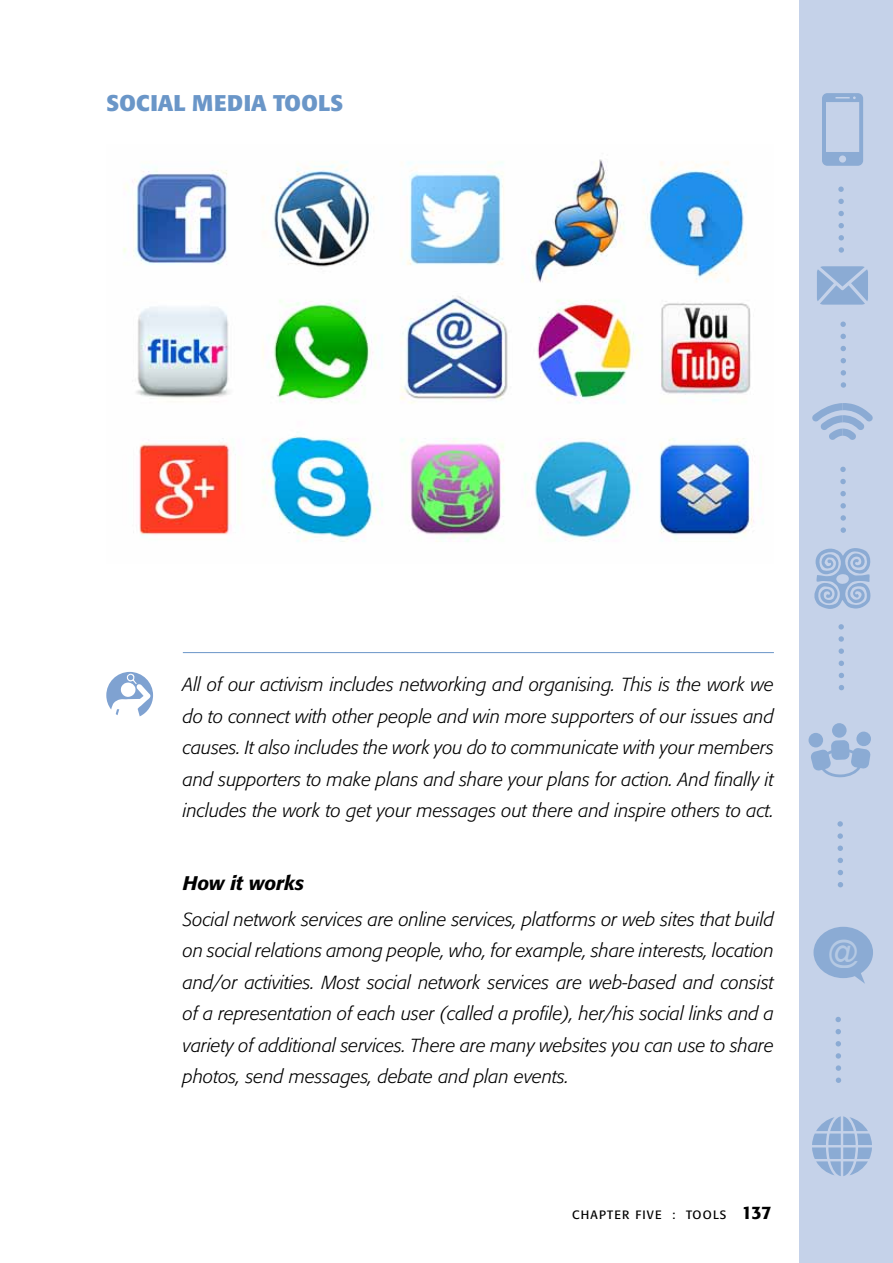
<style>
.page{position:relative;width:893px;height:1263px;background:#fff}
.page>*{position:absolute;margin:0;border:0;box-sizing:border-box;transform-origin:0 0}
.t1{font:30.45px "Arial";color:#fff}
.t2{font:700 22.5px "Formata";letter-spacing:.02em;color:#6a96c8}
.t3{font:italic 500 19.5px "Formata";color:#000}
.t4{font:italic 300 18.75px/31.5px "Formata";color:#000;text-align:justify}
.t5{font:500 18px "Formata";color:#000}
.t6{font:12px "Formata";letter-spacing:.1em;color:#000}
</style>
<div class="page">
<div style="left:799px;top:0;width:94px;height:1263px;background:#c5d2e9"></div>
<svg style="left:822px;top:93px;width:41px;height:73px"></svg>
<svg style="left:817px;top:266px;width:51px;height:39px"></svg>
<svg style="left:812px;top:403px;width:61px;height:37px"></svg>
<div style="left:832px;top:723px;width:15px;height:15px;background:#8babd4;border-radius:50%"></div>
<div style="left:808px;top:733px;width:15px;height:15px;background:#8babd4;border-radius:50%"></div>
<svg style="left:810px;top:740px;width:61px;height:37px"></svg>
<div style="left:856px;top:731px;width:15px;height:15px;background:#8babd4;border-radius:50%"></div>
<svg style="left:813px;top:927px;width:60px;height:57px"></svg>
<svg style="left:812px;top:1116px;width:60px;height:60px"></svg>
<svg style="left:838px;top:186px;width:6px;height:6px"></svg>
<svg style="left:838px;top:199px;width:6px;height:5px"></svg>
<svg style="left:838px;top:211px;width:6px;height:5px"></svg>
<svg style="left:838px;top:223px;width:6px;height:5px"></svg>
<svg style="left:838px;top:235px;width:6px;height:6px"></svg>
<svg style="left:839px;top:247px;width:5px;height:6px"></svg>
<svg style="left:840px;top:321px;width:6px;height:6px"></svg>
<svg style="left:840px;top:334px;width:6px;height:5px"></svg>
<svg style="left:840px;top:346px;width:6px;height:5px"></svg>
<svg style="left:841px;top:358px;width:5px;height:5px"></svg>
<svg style="left:841px;top:370px;width:5px;height:6px"></svg>
<svg style="left:841px;top:382px;width:5px;height:6px"></svg>
<svg style="left:840px;top:467px;width:6px;height:5px"></svg>
<svg style="left:840px;top:479px;width:6px;height:5px"></svg>
<svg style="left:840px;top:491px;width:6px;height:5px"></svg>
<svg style="left:840px;top:503px;width:6px;height:5px"></svg>
<svg style="left:840px;top:515px;width:6px;height:6px"></svg>
<svg style="left:841px;top:527px;width:5px;height:6px"></svg>
<svg style="left:838px;top:624px;width:6px;height:5px"></svg>
<svg style="left:838px;top:636px;width:6px;height:6px"></svg>
<svg style="left:839px;top:648px;width:5px;height:6px"></svg>
<svg style="left:839px;top:661px;width:5px;height:5px"></svg>
<svg style="left:839px;top:673px;width:5px;height:5px"></svg>
<svg style="left:839px;top:685px;width:5px;height:5px"></svg>
<svg style="left:837px;top:821px;width:6px;height:6px"></svg>
<svg style="left:837px;top:833px;width:6px;height:6px"></svg>
<svg style="left:838px;top:845px;width:5px;height:6px"></svg>
<svg style="left:838px;top:858px;width:5px;height:5px"></svg>
<svg style="left:838px;top:870px;width:5px;height:5px"></svg>
<svg style="left:838px;top:882px;width:5px;height:5px"></svg>
<svg style="left:835px;top:1017px;width:6px;height:5px"></svg>
<svg style="left:835px;top:1029px;width:6px;height:5px"></svg>
<svg style="left:836px;top:1041px;width:5px;height:5px"></svg>
<svg style="left:836px;top:1053px;width:5px;height:6px"></svg>
<svg style="left:836px;top:1065px;width:5px;height:6px"></svg>
<svg style="left:836px;top:1077px;width:5px;height:6px"></svg>
<svg style="left:814px;top:548px;width:57px;height:61px"></svg>
<hr style="left:183px;top:652px;width:591px;height:1px;background:#6a96c8">
<img style="left:123px;top:159px;width:631px;height:383px">
<img style="left:106px;top:672px;width:47px;height:44px">
<p class="t2" style="left:106px;top:89px;width:238px">SOCIAL MEDIA TOOLS</p>
<p class="t4" style="left:183px;top:669px;width:593px">All of our activism includes networking and organising. This is the work we do to connect with other people and win more supporters of our issues and causes. It also includes the work you do to communicate with your members and supporters to make plans and share your plans for action. And finally it includes the work to get your messages out there and inspire others to act.</p>
<p class="t3" style="left:183px;top:871px;width:123px">How it works</p>
<p class="t4" style="left:183px;top:903px;width:593px">Social network services are online services, platforms or web sites that build on social relations among people, who, for example, share interests, location and/or activities. Most social network services are web-based and consist of a representation of each user (called a profile), her/his social links and a variety of additional services. There are many websites you can use to share photos, send messages, debate and plan events.</p>
<p class="t6" style="left:572px;top:1207px;width:130px">CHAPTER FIVE : TOOLS</p>
<p class="t5" style="left:742px;top:1202px;width:32px">137</p>
<h1 class="t1" style="left:827px;top:931px;width:32px">@</h1>
</div>
